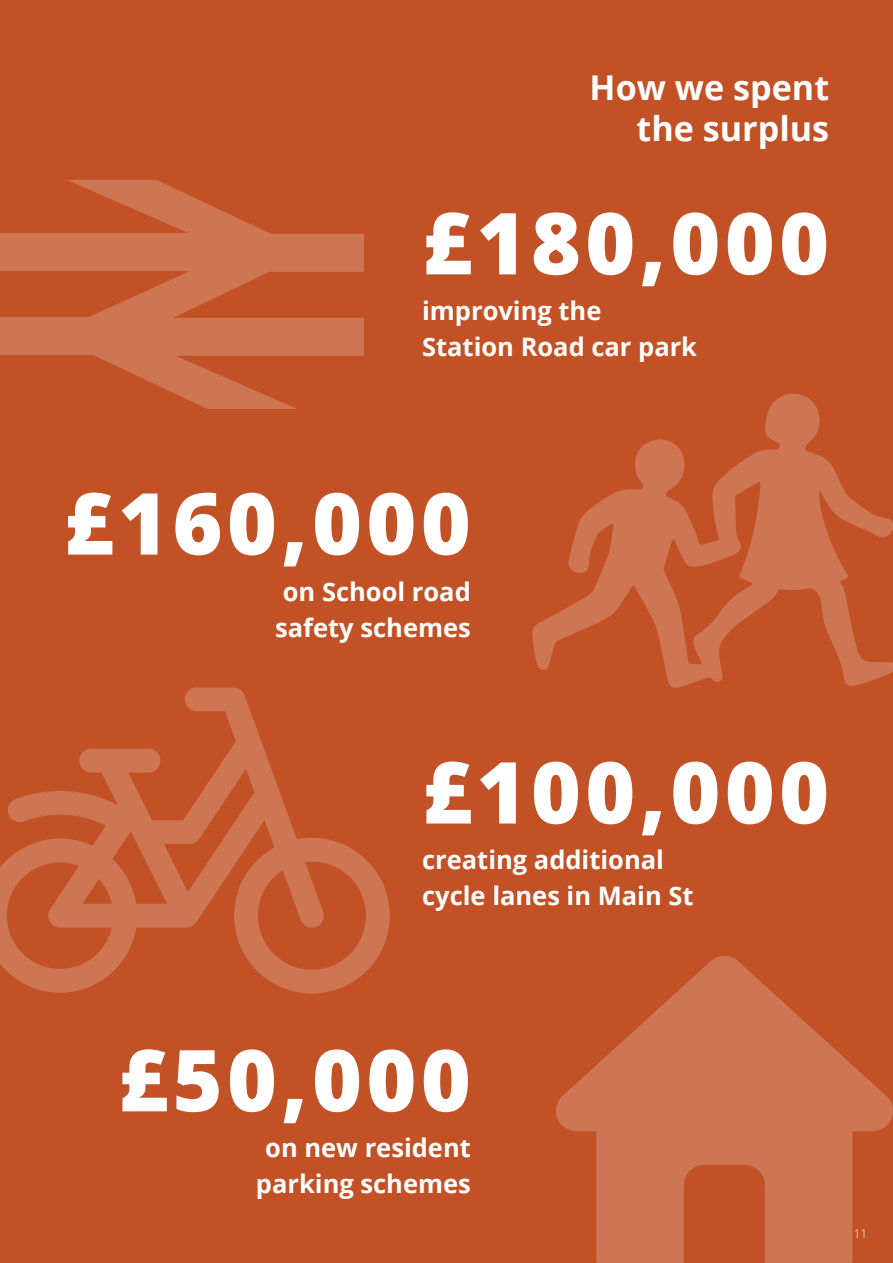
<style>
.page{position:relative;width:893px;height:1263px;background:#c25126}
.page>*{position:absolute;margin:0;border:0;box-sizing:border-box;transform-origin:0 0}
.t1{font:800 85.5px "Open Sans";letter-spacing:.05em;color:#fff}
.t2{font:700 34.2px/41px "Open Sans";color:#fff;text-align:right}
.t3{font:700 25.5px/36px "Open Sans";color:#fff}
.t4{font:300 12px "Open Sans";color:#fff}
</style>
<div class="page">
<svg style="left:0;top:180px;width:364px;height:229px"></svg>
<svg style="left:532px;top:393px;width:361px;height:295px"></svg>
<svg style="left:0;top:687px;width:390px;height:306px"></svg>
<svg style="left:556px;top:956px;width:337px;height:307px;fill:#ce7553"></svg>
<h2 class="t2" style="left:590px;top:67px;width:241px">How we spent the surplus</h2>
<h1 class="t1" style="left:422px;top:178px;width:409px">£180,000</h1>
<p class="t3" style="left:422px;top:292px;width:276px">improving the<br>Station Road car park</p>
<h1 class="t1" style="left:64px;top:458px;width:409px">£160,000</h1>
<p class="t3" style="left:275px;top:573px;width:197px">on School road safety schemes</p>
<h1 class="t1" style="left:422px;top:727px;width:409px">£100,000</h1>
<p class="t3" style="left:422px;top:841px;width:273px">creating additional cycle lanes in Main St</p>
<h1 class="t1" style="left:118px;top:1015px;width:354px">£50,000</h1>
<p class="t3" style="left:256px;top:1129px;width:216px;text-align:center">on new resident parking schemes</p>
<p class="t4" style="left:854px;top:1226px;width:15px">11</p>
</div>
